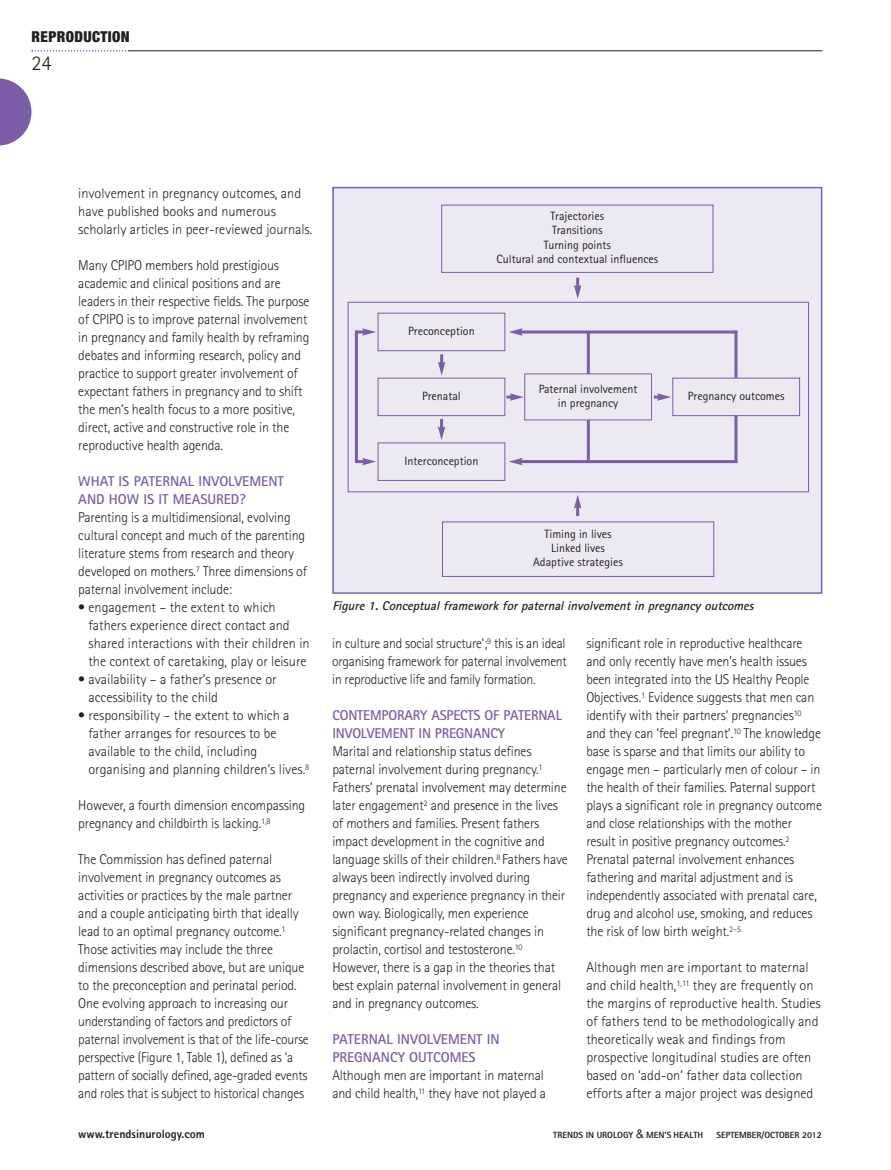
<style>
.page{position:relative;width:891px;height:1170px;background:#fff}
.page>*{position:absolute;margin:0;border:0;box-sizing:border-box;transform-origin:0 0}
.t1{font:300 21px "Rotis Sans Serif";color:#231f20}
.t2{font:900 condensed 15px "Helvetica Neue";letter-spacing:.025em;color:#231f20}
.t3{font:300 14.25px/18px "Rotis Sans Serif";letter-spacing:-.01em;color:#231f20}
.t4{font:700 14.25px/18px "Rotis Sans Serif";color:#7a5ca7}
.t5{font:300 14.25px/18px "Rotis Sans Serif";letter-spacing:-.01em;color:#231f20;text-align:justify;scale:.96 1}
.t6{font:italic 700 12.75px "Rotis Sans Serif";color:#231f20}
.t7{font:12px/14.4px "Rotis Sans Serif";color:#231f20;text-align:center}
.t8{font:800 12px "Rotis Sans Serif";color:#231f20}
.t9{font:800 9px "Rotis Sans Serif";color:#231f20}
.s1{font-family:"Helvetica Neue";font-weight:400;font-size:12px}
</style>
<div class="page">
<hr style="left:129px;top:50px;width:693px;height:1px;background:#231f20">
<svg style="left:32px;top:50px;width:98px;height:2px"></svg>
<svg style="left:0;top:78px;width:32px;height:68px"></svg>
<div style="left:334px;top:188px;width:487px;height:404px;background:#ede9f3"></div>
<div style="left:332px;top:187px;width:490px;height:407px;border:2px solid #7a5ca7"></div>
<svg style="left:347px;top:302px;width:462px;height:191px"></svg>
<div style="left:378px;top:443px;width:127px;height:38px;border:1px solid #7a5ca7"></div>
<div style="left:378px;top:313px;width:127px;height:38px;border:1px solid #7a5ca7"></div>
<div style="left:441px;top:205px;width:272px;height:68px;border:1px solid #7a5ca7"></div>
<div style="left:442px;top:522px;width:272px;height:55px;border:1px solid #7a5ca7"></div>
<hr style="left:587px;top:332px;width:3px;height:129px;background:#7a5ca7">
<hr style="left:520px;top:460px;width:217px;height:3px;background:#7a5ca7">
<svg style="left:509px;top:458px;width:14px;height:7px"></svg>
<hr style="left:734px;top:331px;width:3px;height:132px;background:#7a5ca7">
<svg style="left:506px;top:393px;width:18px;height:8px"></svg>
<svg style="left:654px;top:393px;width:17px;height:8px"></svg>
<svg style="left:574px;top:278px;width:7px;height:21px"></svg>
<svg style="left:574px;top:495px;width:7px;height:21px"></svg>
<svg style="left:438px;top:354px;width:7px;height:22px"></svg>
<svg style="left:438px;top:419px;width:7px;height:21px"></svg>
<hr style="left:520px;top:331px;width:217px;height:3px;background:#7a5ca7">
<svg style="left:509px;top:328px;width:14px;height:8px"></svg>
<svg style="left:355px;top:458px;width:21px;height:7px"></svg>
<hr style="left:355px;top:331px;width:3px;height:132px;background:#7a5ca7">
<svg style="left:355px;top:328px;width:21px;height:8px"></svg>
<div style="left:525px;top:374px;width:126px;height:46px;background:#ede9f3"></div>
<div style="left:524px;top:374px;width:128px;height:46px;border:1px solid #7a5ca7"></div>
<div style="left:673px;top:379px;width:126px;height:36px;background:#ede9f3"></div>
<div style="left:672px;top:378px;width:128px;height:38px;border:1px solid #7a5ca7"></div>
<p class="t2" style="left:32px;top:27px;width:100px">REPRODUCTION</p>
<h1 class="t1" style="left:32px;top:55px;width:22px">24</h1>
<p class="t3" style="left:78px;top:186px;width:236px">involvement in pregnancy outcomes, and have published books and numerous scholarly articles in peer-reviewed journals.</p>
<p class="t3" style="left:78px;top:258px;width:233px">Many CPIPO members hold prestigious academic and clinical positions and are leaders in their respective fields. The purpose of CPIPO is to improve paternal involvement in pregnancy and family health by reframing debates and informing research, policy and practice to support greater involvement of expectant fathers in pregnancy and to shift the men’s health focus to a more positive, direct, active and constructive role in the reproductive health agenda.</p>
<p class="t4" style="left:78px;top:474px;width:207px">WHAT IS PATERNAL INVOLVEMENT<br>AND HOW IS IT MEASURED?</p>
<p class="t3" style="left:78px;top:510px;width:230px">Parenting is a multidimensional, evolving cultural concept and much of the parenting literature stems from research and theory developed on mothers.<sup>7</sup> Three dimensions of paternal involvement include:</p>
<p class="t3" style="left:88px;top:600px;width:223px;text-indent:-10px">• engagement – the extent to which fathers experience direct contact and shared interactions with their children in the context of caretaking, play or leisure</p>
<p class="t3" style="left:88px;top:672px;width:190px;text-indent:-10px">• availability – a father’s presence or accessibility to the child</p>
<p class="t3" style="left:88px;top:708px;width:223px;text-indent:-10px">• responsibility – the extent to which a father arranges for resources to be available to the child, including organising and planning children’s lives.<sup>8</sup></p>
<p class="t3" style="left:78px;top:798px;width:229px">However, a fourth dimension encompassing pregnancy and childbirth is lacking.<sup>1,8</sup></p>
<p class="t3" style="left:78px;top:852px;width:232px">The Commission has defined paternal involvement in pregnancy outcomes as activities or practices by the male partner and a couple anticipating birth that ideally lead to an optimal pregnancy outcome.<sup>1<br></sup>Those activities may include the three dimensions described above, but are unique to the preconception and perinatal period.<br>One evolving approach to increasing our understanding of factors and predictors of paternal involvement is that of the life-course perspective (Figure 1, Table 1), defined as ‘a pattern of socially defined, age-graded events and roles that is subject to historical changes</p>
<p class="t7" style="left:496px;top:210px;width:163px">Trajectories<br>Transitions<br>Turning points<br>Cultural and contextual influences</p>
<p class="t7" style="left:408px;top:325px;width:68px">Preconception</p>
<p class="t7" style="left:422px;top:390px;width:40px">Prenatal</p>
<p class="t7" style="left:405px;top:454px;width:75px">Interconception</p>
<p class="t7" style="left:539px;top:383px;width:100px">Paternal involvement in pregnancy</p>
<p class="t7" style="left:688px;top:390px;width:98px">Pregnancy outcomes</p>
<p class="t7" style="left:533px;top:528px;width:91px">Timing in lives<br>Linked lives<br>Adaptive strategies</p>
<p class="t6" style="left:332px;top:601px;width:425px">Figure 1. Conceptual framework for paternal involvement in pregnancy outcomes</p>
<p class="t5" style="left:332px;top:636px;width:246px">in culture and social structure’;<sup>9</sup> this is an ideal organising framework for paternal involvement in reproductive life and family formation.</p>
<p class="t4" style="left:332px;top:708px;width:231px">CONTEMPORARY ASPECTS OF PATERNAL<br>INVOLVEMENT IN PREGNANCY</p>
<p class="t3" style="left:332px;top:744px;width:237px">Marital and relationship status defines paternal involvement during pregnancy.<sup>1<br></sup>Fathers’ prenatal involvement may determine later engagement<sup>2</sup> and presence in the lives of mothers and families. Present fathers impact development in the cognitive and language skills of their children.<sup>8</sup> Fathers have always been indirectly involved during pregnancy and experience pregnancy in their own way. Biologically, men experience significant pregnancy-related changes in prolactin, cortisol and testosterone.<sup>10<br></sup>However, there is a gap in the theories that best explain paternal involvement in general and in pregnancy outcomes.</p>
<p class="t4" style="left:332px;top:1032px;width:169px">PATERNAL INVOLVEMENT IN<br>PREGNANCY OUTCOMES</p>
<p class="t3" style="left:332px;top:1068px;width:215px">Although men are important in maternal and child health,<sup>11</sup> they have not played a</p>
<p class="t3" style="left:586px;top:636px;width:237px">significant role in reproductive healthcare and only recently have men’s health issues been integrated into the US Healthy People Objectives.<sup>1</sup> Evidence suggests that men can identify with their partners’ pregnancies<sup>10 </sup>and they can ‘feel pregnant’.<sup>10</sup> The knowledge base is sparse and that limits our ability to engage men – particularly men of colour – in the health of their families. Paternal support plays a significant role in pregnancy outcome and close relationships with the mother result in positive pregnancy outcomes.<sup>2<br></sup>Prenatal paternal involvement enhances fathering and marital adjustment and is independently associated with prenatal care, drug and alcohol use, smoking, and reduces the risk of low birth weight.<sup>2–5</sup></p>
<p class="t3" style="left:586px;top:960px;width:236px">Although men are important to maternal and child health,<sup>1,11</sup> they are frequently on the margins of reproductive health. Studies of fathers tend to be methodologically and theoretically weak and findings from prospective longitudinal studies are often based on ‘add-on’ father data collection efforts after a major project was designed</p>
<p class="t8" style="left:78px;top:1130px;width:128px">www.trendsinurology.com</p>
<p class="t9" style="left:553px;top:1132px;width:151px">TRENDS IN UROLOGY <span class="s1">&amp;</span> MEN’S HEALTH</p>
<p class="t9" style="left:717px;top:1132px;width:107px">SEPTEMBER/OCTOBER 2012</p>
</div>
